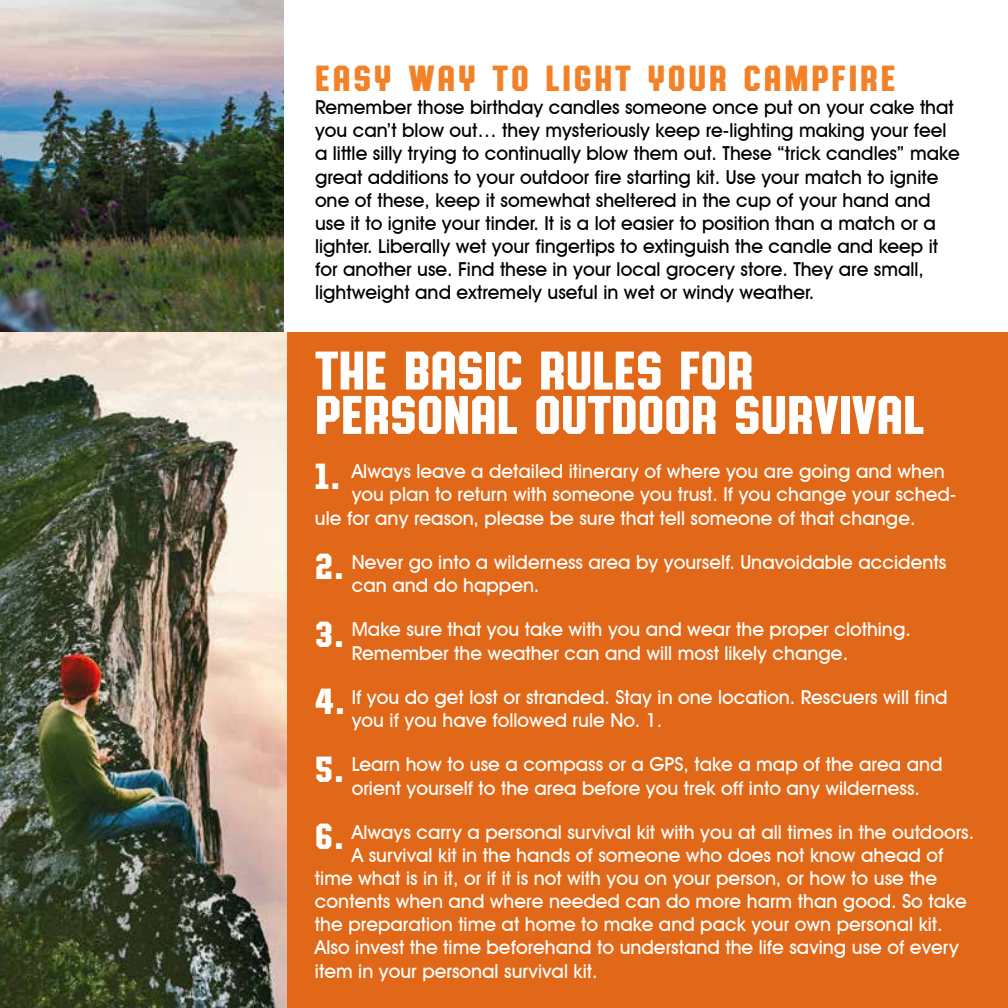
<style>
.page{position:relative;width:1008px;height:1008px;background:#fff}
.page>*{position:absolute;margin:0;border:0;box-sizing:border-box;transform-origin:0 0}
.t1{font:52.68px/44.4px "Authority";color:#fff}
.t2{font:35.18px "Authority";letter-spacing:.08em;color:#f28127}
.t3{font:500 19.25px/23.1px "Avant Garde IT Cby BT";color:#fff}
.t4{font:500 19.25px/23.1px "Avant Garde IT Cby BT";color:#000}
.s1{font-family:"Authority";font-weight:400;font-size:35.18px}
</style>
<div class="page">
<img style="left:0;top:0;width:284px;height:332px">
<div style="left:0;top:333px;width:1008px;height:675px;background:#e06818"></div>
<img style="left:0;top:333px;width:286px;height:675px">
<h2 class="t2" style="left:315px;top:59px;width:582px">EASY WAY TO LIGHT YOUR CAMPFIRE</h2>
<p class="t4" style="left:315px;top:96px;width:646px">Remember those birthday candles someone once put on your cake that you can’t blow out… they mysteriously keep re-lighting making your feel a little silly trying to continually blow them out. These “trick candles” make great additions to your outdoor fire starting kit. Use your match to ignite one of these, keep it somewhat sheltered in the cup of your hand and use it to ignite your tinder. It is a lot easier to position than a match or a lighter. Liberally wet your fingertips to extinguish the candle and keep it for another use. Find these in your local grocery store. They are small, lightweight and extremely useful in wet or windy weather.</p>
<h1 class="t1" style="left:315px;top:348px;width:611px">THE BASIC RULES FOR<br>PERSONAL OUTDOOR SURVIVAL</h1>
<p class="t3" style="left:315px;top:460px;width:631px"><span class="s1">1.</span> Always leave a detailed itinerary of where you are going and when</p>
<p class="t3" style="left:352px;top:483px;width:606px">you plan to return with someone you trust. If you change your sched-</p>
<p class="t3" style="left:315px;top:506px;width:602px">ule for any reason, please be sure that tell someone of that change.</p>
<p class="t3" style="left:352px;top:550px;width:596px;text-indent:-37px"><span class="s1">2.</span> Never go into a wilderness area by yourself. Unavoidable accidents can and do happen.</p>
<p class="t3" style="left:352px;top:618px;width:561px;text-indent:-37px"><span class="s1">3.</span> Make sure that you take with you and wear the proper clothing.<br>Remember the weather can and will most likely change.</p>
<p class="t3" style="left:352px;top:685px;width:597px;text-indent:-37px"><span class="s1">4.</span> If you do get lost or stranded. Stay in one location. Rescuers will find you if you have followed rule No. 1.</p>
<p class="t3" style="left:352px;top:753px;width:592px;text-indent:-37px"><span class="s1">5.</span> Learn how to use a compass or a GPS, take a map of the area and orient yourself to the area before you trek off into any wilderness.</p>
<p class="t3" style="left:315px;top:820px;width:661px"><span class="s1">6.</span> Always carry a personal survival kit with you at all times in the outdoors.</p>
<p class="t3" style="left:352px;top:844px;width:593px">A survival kit in the hands of someone who does not know ahead of</p>
<p class="t3" style="left:315px;top:867px;width:624px">time what is in it, or if it is not with you on your person, or how to use the</p>
<p class="t3" style="left:315px;top:890px;width:653px">contents when and where needed can do more harm than good. So take</p>
<p class="t3" style="left:315px;top:913px;width:629px">the preparation time at home to make and pack your own personal kit.</p>
<p class="t3" style="left:315px;top:936px;width:646px">Also invest the time beforehand to understand the life saving use of every</p>
<p class="t3" style="left:315px;top:959px;width:284px">item in your personal survival kit.</p>
</div>
